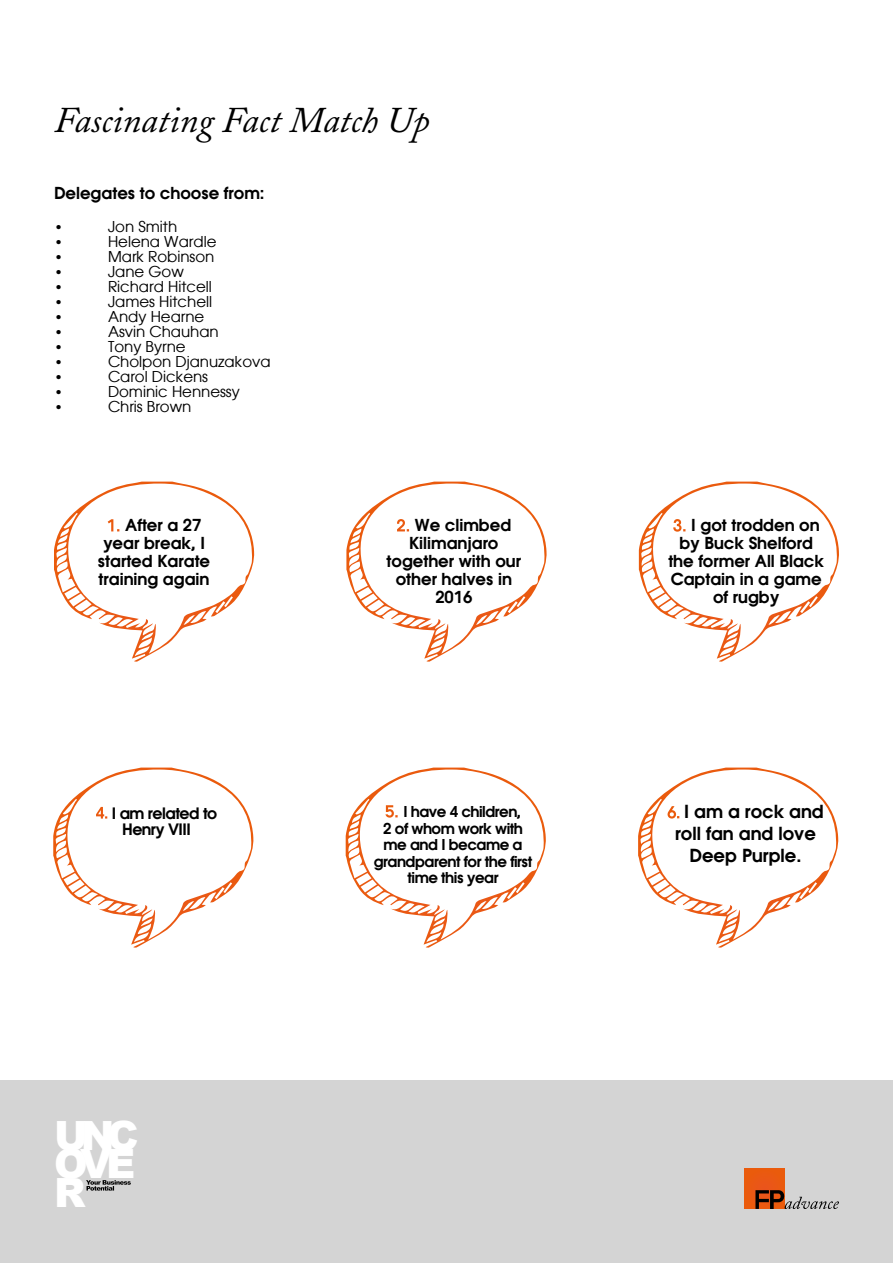
<style>
.page{position:relative;width:893px;height:1263px;background:#fff}
.page>*{position:absolute;margin:0;border:0;box-sizing:border-box;transform-origin:0 0}
.t1{font:900 40.35px/28.8px "Arial";letter-spacing:-.175em;color:#fff;text-align:justify}
.t2{font:italic 36px "Adobe Caslon";color:#000}
.t3{font:600 18px/21.6px "Atlanta";color:#000;text-align:center}
.t4{font:600 16.5px/18px "Atlanta";color:#000;text-align:center}
.t5{font:600 15.75px/16.5px "Atlanta";letter-spacing:-.03em;color:#000;text-align:center}
.t6{font:15px "Atlanta";color:#000}
.t7{font:600 15px/16.5px "Atlanta";letter-spacing:-.03em;color:#000;text-align:center}
.s1{color:#fff}
.s2{font-size:16.5px;color:#fff}
</style>
<div class="page">
<div style="left:0;top:1081px;width:893px;height:182px;background:#d4d4d4"></div>
<svg style="left:86px;top:1180px;width:45px;height:10px"></svg>
<div style="left:744px;top:1169px;width:40px;height:40px;background:#ea5911"></div>
<svg style="left:755px;top:1190px;width:84px;height:19px"></svg>
<svg style="left:54px;top:482px;width:201px;height:180px"></svg>
<svg style="left:346px;top:482px;width:201px;height:180px"></svg>
<svg style="left:639px;top:482px;width:200px;height:180px"></svg>
<svg style="left:346px;top:767px;width:200px;height:181px"></svg>
<svg style="left:53px;top:767px;width:201px;height:181px"></svg>
<svg style="left:638px;top:767px;width:201px;height:181px"></svg>
<h2 class="t2" style="left:54px;top:100px;width:377px">Fascinating Fact Match Up</h2>
<p class="t4" style="left:54px;top:183px;width:212px">Delegates to choose from:</p>
<p class="t6" style="left:54px;top:215px;width:11px">•</p>
<p class="t6" style="left:108px;top:215px;width:71px">Jon Smith</p>
<p class="t6" style="left:54px;top:230px;width:11px">•</p>
<p class="t6" style="left:108px;top:230px;width:110px">Helena Wardle</p>
<p class="t6" style="left:54px;top:245px;width:11px">•</p>
<p class="t6" style="left:108px;top:245px;width:108px">Mark Robinson</p>
<p class="t6" style="left:54px;top:260px;width:11px">•</p>
<p class="t6" style="left:108px;top:260px;width:77px">Jane Gow</p>
<p class="t6" style="left:54px;top:275px;width:11px">•</p>
<p class="t6" style="left:108px;top:275px;width:105px">Richard Hitcell</p>
<p class="t6" style="left:54px;top:290px;width:11px">•</p>
<p class="t6" style="left:108px;top:290px;width:106px">James Hitchell</p>
<p class="t6" style="left:54px;top:305px;width:11px">•</p>
<p class="t6" style="left:108px;top:305px;width:98px">Andy Hearne</p>
<p class="t6" style="left:54px;top:320px;width:11px">•</p>
<p class="t6" style="left:108px;top:320px;width:112px">Asvin Chauhan</p>
<p class="t6" style="left:54px;top:335px;width:11px">•</p>
<p class="t6" style="left:108px;top:335px;width:79px">Tony Byrne</p>
<p class="t6" style="left:54px;top:350px;width:11px">•</p>
<p class="t6" style="left:108px;top:350px;width:164px">Cholpon Djanuzakova</p>
<p class="t6" style="left:54px;top:365px;width:11px">•</p>
<p class="t6" style="left:108px;top:365px;width:102px">Carol Dickens</p>
<p class="t6" style="left:54px;top:380px;width:11px">•</p>
<p class="t6" style="left:108px;top:380px;width:133px">Dominic Hennessy</p>
<p class="t6" style="left:54px;top:395px;width:11px">•</p>
<p class="t6" style="left:108px;top:395px;width:85px">Chris Brown</p>
<p class="t4" style="left:98px;top:516px;width:114px"><span class="s1">1.</span> After a 27 year break, I started Karate training again</p>
<p class="t4" style="left:386px;top:516px;width:136px"><span class="s1">2.</span> We climbed<br>Kilimanjaro together with our other halves in<br>2016</p>
<p class="t4" style="left:668px;top:516px;width:157px"><span class="s1">3.</span> I got trodden on by Buck Shelford the former All Black<br>Captain in a game of rugby</p>
<p class="t5" style="left:96px;top:804px;width:123px"><span class="s1">4.</span> I am related to<br>Henry VIII</p>
<p class="t3" style="left:667px;top:800px;width:158px"><span class="s2">6.</span> I am a rock and roll fan and love<br>Deep Purple.</p>
<p class="t7" style="left:374px;top:803px;width:160px"><span class="s2">5.</span> I have 4 children,<br>2 of whom work with me and I became a grandparent for the first time this year</p>
<h1 class="t1" style="left:54px;top:1120px;width:86px">UNC OVE R</h1>
</div>
